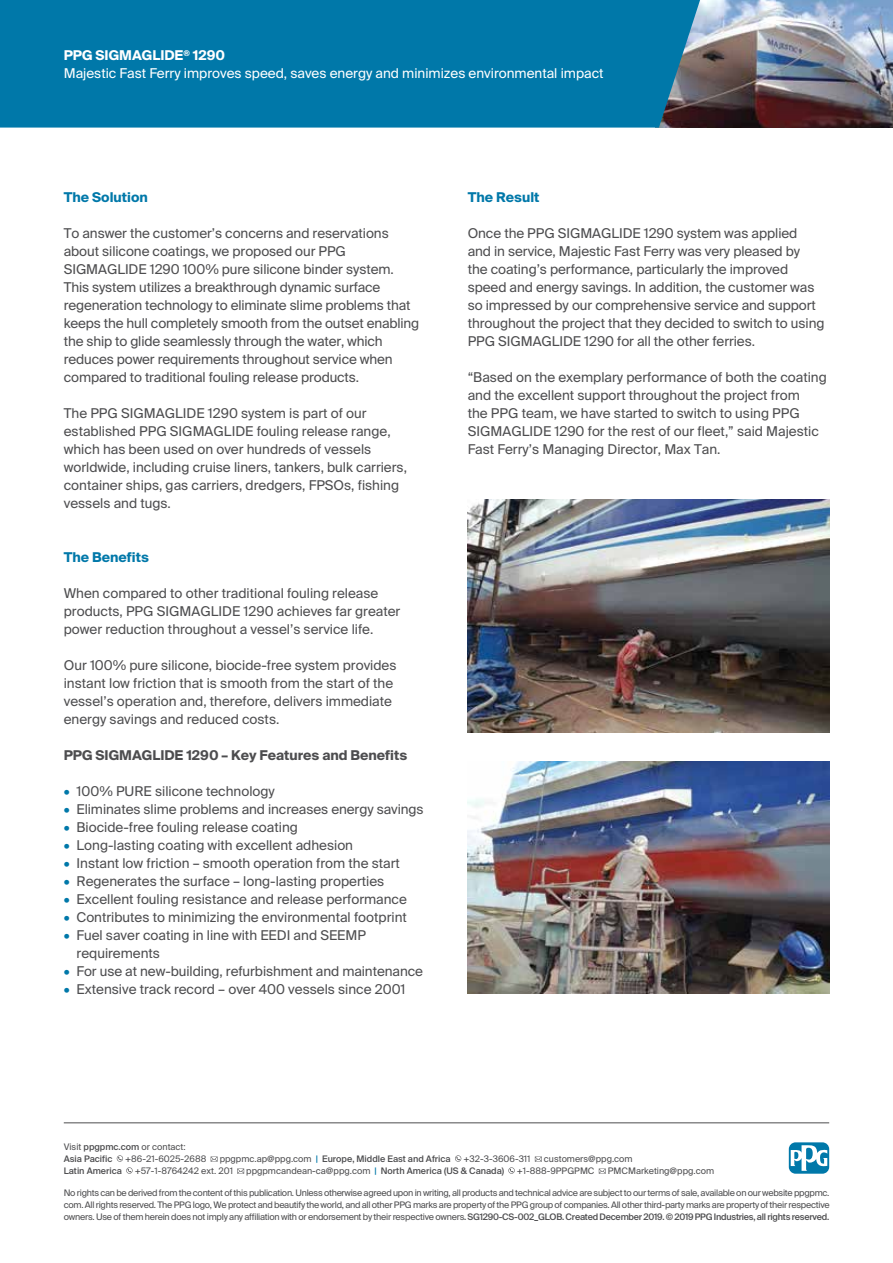
<style>
.page{position:relative;width:893px;height:1263px;background:#fff}
.page>*{position:absolute;margin:0;border:0;box-sizing:border-box;transform-origin:0 0}
.t1{font:13.5px/18px "Suisse Intl";color:#4d4d4f}
.t2{font:13.5px/18px "Suisse Intl";color:#fff}
.t3{font:700 13.5px "Suisse Intl";color:#4d4d4f}
.t4{font:700 13.5px "Suisse Intl";color:#0078a9}
.t5{font:9px/12px "Suisse Intl";color:#4d4d4f;text-align:justify}
.t6{font:500 9px/12px "Suisse Intl";color:#4d4d4f}
.s1{font-weight:700}
.s2{color:#0078a9}
.s3{font-weight:400}
.s4{font-weight:500;color:#0078a9}
.s5{font-weight:500}
</style>
<div class="page">
<img style="left:700px;top:0;width:193px;height:128px">
<svg style="left:211px;top:1156px;width:7px;height:6px"></svg>
<svg style="left:455px;top:1155px;width:6px;height:7px"></svg>
<svg style="left:535px;top:1156px;width:7px;height:6px"></svg>
<svg style="left:117px;top:1155px;width:16px;height:19px"></svg>
<svg style="left:237px;top:1168px;width:7px;height:6px"></svg>
<svg style="left:508px;top:1167px;width:7px;height:7px"></svg>
<svg style="left:599px;top:1168px;width:7px;height:6px"></svg>
<hr style="left:64px;top:1122px;width:765px;height:1px;background:#4d4d4f">
<div style="left:0;top:0;width:700px;height:128px;background:#0078a9"></div>
<svg style="left:789px;top:1142px;width:40px;height:32px"></svg>
<svg style="left:791px;top:1144px;width:36px;height:27px"></svg>
<img style="left:468px;top:499px;width:361px;height:233px">
<img style="left:468px;top:761px;width:361px;height:233px">
<p class="t2" style="left:64px;top:46px;width:541px"><span class="s1">PPG SIGMAGLIDE</span><sup>®</sup> <span class="s1">1290<br></span>Majestic Fast Ferry improves speed, saves energy and minimizes environmental impact</p>
<p class="t4" style="left:64px;top:189px;width:86px">The Solution</p>
<p class="t1" style="left:64px;top:224px;width:357px">To answer the customer’s concerns and reservations about silicone coatings, we proposed our PPG SIGMAGLIDE 1290 100% pure silicone binder system.<br>This system utilizes a breakthrough dynamic surface regeneration technology to eliminate slime problems that keeps the hull completely smooth from the outset enabling the ship to glide seamlessly through the water, which reduces power requirements throughout service when compared to traditional fouling release products.</p>
<p class="t1" style="left:64px;top:404px;width:345px">The PPG SIGMAGLIDE 1290 system is part of our established PPG SIGMAGLIDE fouling release range, which has been used on over hundreds of vessels worldwide, including cruise liners, tankers, bulk carriers, container ships, gas carriers, dredgers, FPSOs, fishing vessels and tugs.</p>
<p class="t4" style="left:64px;top:549px;width:87px">The Benefits</p>
<p class="t1" style="left:64px;top:584px;width:338px">When compared to other traditional fouling release products, PPG SIGMAGLIDE 1290 achieves far greater power reduction throughout a vessel’s service life.</p>
<p class="t1" style="left:64px;top:656px;width:334px">Our 100% pure silicone, biocide-free system provides instant low friction that is smooth from the start of the vessel’s operation and, therefore, delivers immediate energy savings and reduced costs.</p>
<p class="t3" style="left:64px;top:747px;width:345px">PPG SIGMAGLIDE 1290 – Key Features and Benefits</p>
<p class="t1" style="left:64px;top:782px;width:213px"><span class="s2">•</span> 100% PURE silicone technology</p>
<p class="t1" style="left:64px;top:800px;width:361px"><span class="s2">•</span> Eliminates slime problems and increases energy savings</p>
<p class="t1" style="left:64px;top:818px;width:236px"><span class="s2">•</span> Biocide-free fouling release coating</p>
<p class="t1" style="left:64px;top:836px;width:291px"><span class="s2">•</span> Long-lasting coating with excellent adhesion</p>
<p class="t1" style="left:64px;top:854px;width:338px"><span class="s2">•</span> Instant low friction – smooth operation from the start</p>
<p class="t1" style="left:64px;top:872px;width:322px"><span class="s2">•</span> Regenerates the surface – long-lasting properties</p>
<p class="t1" style="left:64px;top:890px;width:345px"><span class="s2">•</span> Excellent fouling resistance and release performance</p>
<p class="t1" style="left:64px;top:908px;width:345px"><span class="s2">•</span> Contributes to minimizing the environmental footprint</p>
<p class="t1" style="left:77px;top:926px;width:291px;text-indent:-13px"><span class="s2">•</span> Fuel saver coating in line with EEDI and SEEMP requirements</p>
<p class="t1" style="left:64px;top:962px;width:361px"><span class="s2">•</span> For use at new-building, refurbishment and maintenance</p>
<p class="t1" style="left:64px;top:980px;width:343px"><span class="s2">•</span> Extensive track record – over 400 vessels since 2001</p>
<p class="t4" style="left:468px;top:189px;width:73px">The Result</p>
<p class="t1" style="left:468px;top:224px;width:358px">Once the PPG SIGMAGLIDE 1290 system was applied<br>and in service, Majestic Fast Ferry was very pleased by<br>the coating’s performance, particularly the improved speed and energy savings. In addition, the customer was so impressed by our comprehensive service and support throughout the project that they decided to switch to using PPG SIGMAGLIDE 1290 for all the other ferries.</p>
<p class="t1" style="left:468px;top:368px;width:361px">“Based on the exemplary performance of both the coating and the excellent support throughout the project from<br>the PPG team, we have started to switch to using PPG SIGMAGLIDE 1290 for the rest of our fleet,” said Majestic Fast Ferry’s Managing Director, Max Tan.</p>
<p class="t6" style="left:64px;top:1140px;width:123px"><span class="s3">Visit</span> ppgpmc.com <span class="s3">or contact:<br></span>Asia Pacific</p>
<p class="t5" style="left:125px;top:1152px;width:83px">+86-21-6025-2688</p>
<p class="t6" style="left:220px;top:1152px;width:233px"><span class="s3">ppgpmc.ap@ppg.com</span> <span class="s2">|</span> Europe, Middle East and Africa</p>
<p class="t5" style="left:463px;top:1152px;width:69px">+32-3-3606-311</p>
<p class="t5" style="left:544px;top:1152px;width:90px">customers@ppg.com</p>
<p class="t6" style="left:64px;top:1164px;width:60px">Latin America</p>
<p class="t5" style="left:135px;top:1164px;width:100px">+57-1-8764242 ext. 201</p>
<p class="t5" style="left:246px;top:1164px;width:259px">ppgpmcandean-ca@ppg.com <span class="s4">|</span> <span class="s5">North America (US &amp; Canada)</span></p>
<p class="t5" style="left:517px;top:1164px;width:79px">+1-888-9PPGPMC</p>
<p class="t5" style="left:608px;top:1164px;width:108px">PMCMarketing@ppg.com</p>
<p class="t5" style="left:64px;top:1187px;width:767px">No rights can be derived from the content of this publication. Unless otherwise agreed upon in writing, all products and technical advice are subject to our terms of sale, available on our website ppgpmc. com. All rights reserved. The PPG logo, We protect and beautify the world, and all other PPG marks are property of the PPG group of companies. All other third-party marks are property of their respective owners. Use of them herein does not imply any affiliation with or endorsement by their respective owners<span class="s5">. SG1290-CS-002_GLOB. Created December 2019. © 2019 PPG Industries, all rights reserved.</span></p>
</div>
